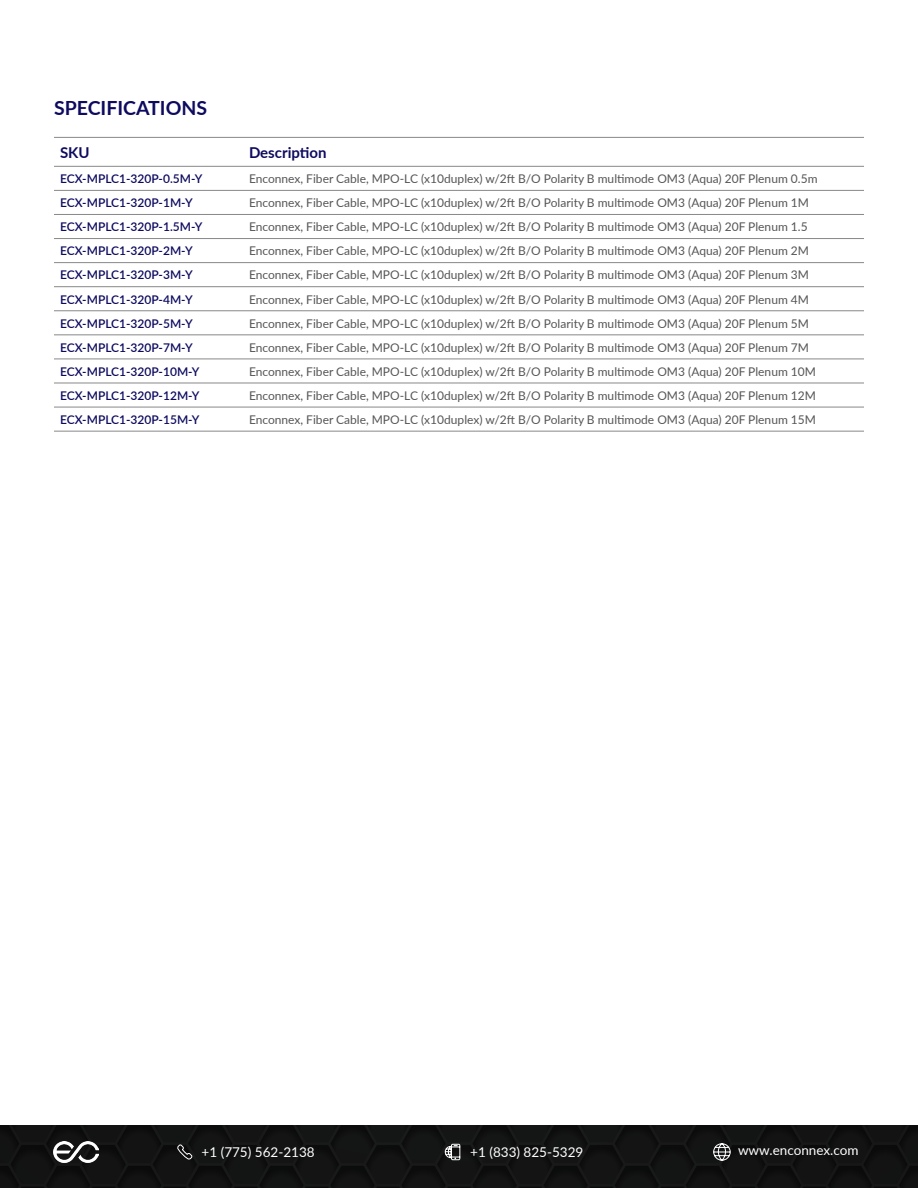
<style>
.page{position:relative;width:918px;height:1188px;background:#fff}
.page>*{position:absolute;margin:0;border:0;box-sizing:border-box;transform-origin:0 0}
.t1{font:700 19.5px "Lato";color:#0e0b5f}
.t2{font:700 15px "Lato";color:#0e0b5f}
.t3{font:13.5px "Lato";color:#fff}
.t4{font:12px "Lato";color:#555}
.t5{font:600 12px "Lato";color:#0e0b5f}
</style>
<div class="page">
<div style="left:0;top:1125px;width:918px;height:63px;background:#131313"></div>
<svg style="left:176px;top:1144px;width:17px;height:17px"></svg>
<img style="left:54px;top:1141px;width:44px;height:22px">
<svg style="left:444px;top:1143px;width:17px;height:18px"></svg>
<svg style="left:713px;top:1142px;width:18px;height:19px"></svg>
<hr style="left:54px;top:137px;width:189px;height:1px;background:#888">
<hr style="left:243px;top:137px;width:621px;height:1px;background:#888">
<hr style="left:54px;top:166px;width:189px;height:1px;background:#888">
<hr style="left:243px;top:166px;width:621px;height:1px;background:#888">
<hr style="left:54px;top:190px;width:189px;height:1px;background:#888">
<hr style="left:243px;top:190px;width:621px;height:1px;background:#888">
<hr style="left:54px;top:214px;width:189px;height:1px;background:#888">
<hr style="left:243px;top:214px;width:621px;height:1px;background:#888">
<hr style="left:54px;top:238px;width:189px;height:1px;background:#888">
<hr style="left:243px;top:238px;width:621px;height:1px;background:#888">
<hr style="left:54px;top:262px;width:189px;height:1px;background:#888">
<hr style="left:243px;top:262px;width:621px;height:1px;background:#888">
<hr style="left:54px;top:286px;width:189px;height:1px;background:#888">
<hr style="left:243px;top:286px;width:621px;height:1px;background:#888">
<hr style="left:54px;top:311px;width:189px;height:1px;background:#888">
<hr style="left:243px;top:311px;width:621px;height:1px;background:#888">
<hr style="left:54px;top:335px;width:189px;height:1px;background:#888">
<hr style="left:243px;top:335px;width:621px;height:1px;background:#888">
<hr style="left:54px;top:359px;width:189px;height:1px;background:#888">
<hr style="left:243px;top:359px;width:621px;height:1px;background:#888">
<hr style="left:54px;top:383px;width:189px;height:1px;background:#888">
<hr style="left:243px;top:383px;width:621px;height:1px;background:#888">
<hr style="left:54px;top:407px;width:189px;height:1px;background:#888">
<hr style="left:243px;top:407px;width:621px;height:1px;background:#888">
<hr style="left:54px;top:431px;width:189px;height:1px;background:#888">
<hr style="left:243px;top:431px;width:621px;height:1px;background:#888">
<h1 class="t1" style="left:54px;top:93px;width:155px">SPECIFICATIONS</h1>
<p class="t2" style="left:60px;top:141px;width:31px">SKU</p>
<p class="t2" style="left:249px;top:141px;width:79px">Description</p>
<p class="t5" style="left:60px;top:170px;width:144px">ECX-MPLC1-320P-0.5M-Y</p>
<p class="t4" style="left:249px;top:170px;width:570px">Enconnex, Fiber Cable, MPO-LC (x10duplex) w/2ft B/O Polarity B multimode OM3 (Aqua) 20F Plenum 0.5m</p>
<p class="t5" style="left:60px;top:194px;width:134px">ECX-MPLC1-320P-1M-Y</p>
<p class="t4" style="left:249px;top:194px;width:562px">Enconnex, Fiber Cable, MPO-LC (x10duplex) w/2ft B/O Polarity B multimode OM3 (Aqua) 20F Plenum 1M</p>
<p class="t5" style="left:60px;top:218px;width:144px">ECX-MPLC1-320P-1.5M-Y</p>
<p class="t4" style="left:249px;top:218px;width:560px">Enconnex, Fiber Cable, MPO-LC (x10duplex) w/2ft B/O Polarity B multimode OM3 (Aqua) 20F Plenum 1.5</p>
<p class="t5" style="left:60px;top:242px;width:134px">ECX-MPLC1-320P-2M-Y</p>
<p class="t4" style="left:249px;top:242px;width:562px">Enconnex, Fiber Cable, MPO-LC (x10duplex) w/2ft B/O Polarity B multimode OM3 (Aqua) 20F Plenum 2M</p>
<p class="t5" style="left:60px;top:266px;width:134px">ECX-MPLC1-320P-3M-Y</p>
<p class="t4" style="left:249px;top:267px;width:562px">Enconnex, Fiber Cable, MPO-LC (x10duplex) w/2ft B/O Polarity B multimode OM3 (Aqua) 20F Plenum 3M</p>
<p class="t5" style="left:60px;top:290px;width:134px">ECX-MPLC1-320P-4M-Y</p>
<p class="t4" style="left:249px;top:291px;width:562px">Enconnex, Fiber Cable, MPO-LC (x10duplex) w/2ft B/O Polarity B multimode OM3 (Aqua) 20F Plenum 4M</p>
<p class="t5" style="left:60px;top:315px;width:134px">ECX-MPLC1-320P-5M-Y</p>
<p class="t4" style="left:249px;top:315px;width:562px">Enconnex, Fiber Cable, MPO-LC (x10duplex) w/2ft B/O Polarity B multimode OM3 (Aqua) 20F Plenum 5M</p>
<p class="t5" style="left:60px;top:339px;width:134px">ECX-MPLC1-320P-7M-Y</p>
<p class="t4" style="left:249px;top:339px;width:562px">Enconnex, Fiber Cable, MPO-LC (x10duplex) w/2ft B/O Polarity B multimode OM3 (Aqua) 20F Plenum 7M</p>
<p class="t5" style="left:60px;top:363px;width:141px">ECX-MPLC1-320P-10M-Y</p>
<p class="t4" style="left:249px;top:363px;width:569px">Enconnex, Fiber Cable, MPO-LC (x10duplex) w/2ft B/O Polarity B multimode OM3 (Aqua) 20F Plenum 10M</p>
<p class="t5" style="left:60px;top:387px;width:141px">ECX-MPLC1-320P-12M-Y</p>
<p class="t4" style="left:249px;top:387px;width:569px">Enconnex, Fiber Cable, MPO-LC (x10duplex) w/2ft B/O Polarity B multimode OM3 (Aqua) 20F Plenum 12M</p>
<p class="t5" style="left:60px;top:411px;width:141px">ECX-MPLC1-320P-15M-Y</p>
<p class="t4" style="left:249px;top:411px;width:569px">Enconnex, Fiber Cable, MPO-LC (x10duplex) w/2ft B/O Polarity B multimode OM3 (Aqua) 20F Plenum 15M</p>
<p class="t3" style="left:202px;top:1142px;width:115px">+1 (775) 562-2138</p>
<p class="t3" style="left:470px;top:1142px;width:115px">+1 (833) 825-5329</p>
<p class="t3" style="left:738px;top:1141px;width:122px">www.enconnex.com</p>
</div>
